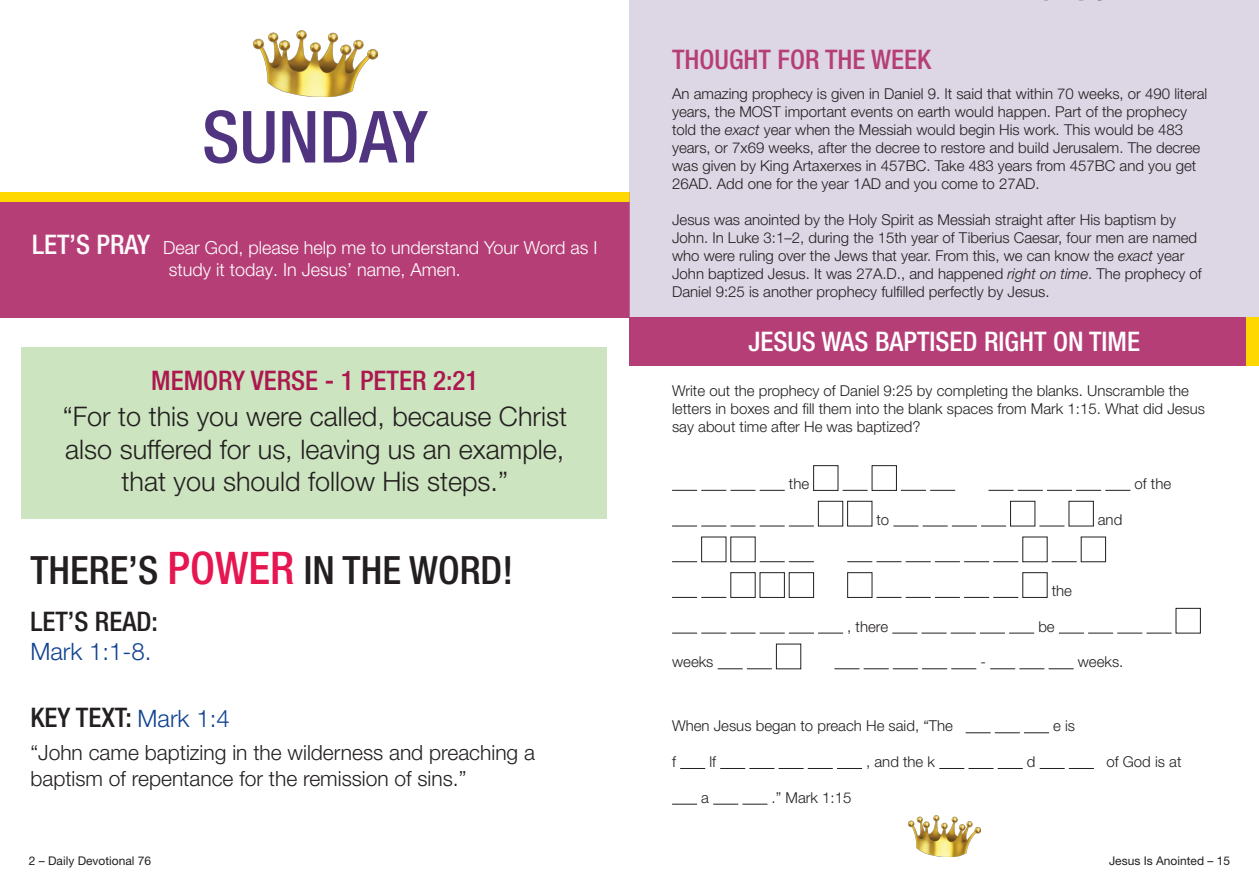
<style>
.page{position:relative;width:1259px;height:893px;background:#fff}
.page>*{position:absolute;margin:0;border:0;box-sizing:border-box;transform-origin:0 0}
.t1{font:500 condensed 72px "Helvetica Neue LT Pro";color:#50347f}
.t2{font:500 condensed 39px "Helvetica Neue LT Pro";color:#231f20}
.t3{font:300 27px/32.4px "Helvetica Neue LT Pro";color:#231f20;text-align:center}
.t4{font:500 condensed 27px "Helvetica Neue LT Pro";color:#fff}
.t5{font:500 condensed 27px "Helvetica Neue LT Pro";color:#231f20}
.t6{font:500 condensed 27px "Helvetica Neue LT Pro";color:#ad1750}
.t7{font:500 condensed 27px "Helvetica Neue LT Pro";color:#b63e77}
.t8{font:300 24px "Helvetica Neue LT Pro";color:#124291}
.t9{font:300 21px/25.2px "Helvetica Neue LT Pro";color:#231f20}
.t10{font:300 18px/21.6px "Helvetica Neue LT Pro";color:#fff;text-align:center}
.t11{font:300 15px/18px "Helvetica Neue LT Pro";color:#231f20}
.t12{font:12px "Helvetica Neue LT Pro";color:#231f20}
.s1{font-weight:500;font-stretch:condensed;font-size:27px;color:#fcfbfc}
.s2{font-size:45px;color:#e51650}
.s3{font-weight:300;font-stretch:normal;font-size:24px;color:#124291}
.s4{font-style:italic}
</style>
<div class="page">
<div style="left:21px;top:347px;width:586px;height:171px;background:#cce4bf"></div>
<img style="left:253px;top:31px;width:125px;height:65px">
<div style="left:0;top:193px;width:629px;height:124px;background:#b63e77"></div>
<div style="left:0;top:193px;width:629px;height:9px;background:#ffd801"></div>
<svg style="left:965px;top:732px;width:84px;height:1px"></svg>
<svg style="left:680px;top:768px;width:25px;height:1px"></svg>
<svg style="left:720px;top:768px;width:142px;height:1px"></svg>
<svg style="left:939px;top:768px;width:83px;height:1px"></svg>
<svg style="left:1039px;top:768px;width:55px;height:1px"></svg>
<svg style="left:672px;top:804px;width:25px;height:1px"></svg>
<svg style="left:713px;top:804px;width:54px;height:1px"></svg>
<div style="left:629px;top:0;width:630px;height:342px;background:#dcd6e5"></div>
<div style="left:629px;top:318px;width:630px;height:48px;background:#b63e77"></div>
<div style="left:1246px;top:318px;width:13px;height:48px;background:#ffd801"></div>
<img style="left:908px;top:815px;width:72px;height:41px">
<svg style="left:672px;top:490px;width:112px;height:1px"></svg>
<svg style="left:842px;top:490px;width:25px;height:1px"></svg>
<svg style="left:901px;top:490px;width:54px;height:1px"></svg>
<svg style="left:988px;top:490px;width:142px;height:1px"></svg>
<svg style="left:672px;top:526px;width:142px;height:1px"></svg>
<svg style="left:893px;top:526px;width:113px;height:1px"></svg>
<svg style="left:1039px;top:526px;width:25px;height:1px"></svg>
<svg style="left:672px;top:561px;width:25px;height:1px"></svg>
<svg style="left:759px;top:561px;width:55px;height:1px"></svg>
<svg style="left:847px;top:561px;width:171px;height:1px"></svg>
<svg style="left:1051px;top:561px;width:25px;height:1px"></svg>
<svg style="left:672px;top:597px;width:54px;height:1px"></svg>
<svg style="left:876px;top:597px;width:142px;height:1px"></svg>
<svg style="left:672px;top:633px;width:171px;height:1px"></svg>
<svg style="left:892px;top:633px;width:142px;height:1px"></svg>
<svg style="left:1059px;top:633px;width:112px;height:1px"></svg>
<svg style="left:717px;top:668px;width:55px;height:1px"></svg>
<svg style="left:834px;top:668px;width:142px;height:1px"></svg>
<svg style="left:990px;top:668px;width:83px;height:1px"></svg>
<div style="left:871px;top:465px;width:26px;height:26px;border:1px solid #231f20"></div>
<div style="left:759px;top:572px;width:26px;height:26px;border:1px solid #231f20"></div>
<div style="left:1080px;top:537px;width:26px;height:25px;border:1px solid #231f20"></div>
<div style="left:789px;top:572px;width:25px;height:26px;border:1px solid #231f20"></div>
<div style="left:1022px;top:572px;width:25px;height:26px;border:1px solid #231f20"></div>
<div style="left:1010px;top:501px;width:25px;height:25px;border:1px solid #231f20"></div>
<div style="left:730px;top:572px;width:25px;height:26px;border:1px solid #231f20"></div>
<div style="left:847px;top:572px;width:25px;height:26px;border:1px solid #231f20"></div>
<div style="left:701px;top:537px;width:25px;height:25px;border:1px solid #231f20"></div>
<div style="left:847px;top:501px;width:25px;height:25px;border:1px solid #231f20"></div>
<div style="left:818px;top:501px;width:25px;height:25px;border:1px solid #231f20"></div>
<div style="left:813px;top:465px;width:25px;height:26px;border:1px solid #231f20"></div>
<p class="t1" style="left:202px;top:94px;width:227px">SUNDAY</p>
<p class="t10" style="left:32px;top:236px;width:567px"><span class="s1">LET’S PRAY</span> Dear God, please help me to understand Your Word as I study it today. In Jesus’ name, Amen.</p>
<p class="t6" style="left:151px;top:364px;width:329px">MEMORY VERSE - 1 PETER 2:21</p>
<p class="t3" style="left:63px;top:400px;width:506px">“For to this you were called, because Christ also suffered for us, leaving us an example, that you should follow His steps.”</p>
<p class="t2" style="left:30px;top:547px;width:484px">THERE’S <span class="s2">POWER</span> IN THE WORD!</p>
<p class="t5" style="left:30px;top:606px;width:129px">LET’S READ:</p>
<p class="t8" style="left:30px;top:637px;width:122px">Mark 1:1-8.</p>
<p class="t5" style="left:30px;top:701px;width:201px">KEY TEXT: <span class="s3">Mark 1:4</span></p>
<p class="t9" style="left:30px;top:740px;width:506px">“John came baptizing in the wilderness and preaching a baptism of repentance for the remission of sins.”</p>
<p class="t12" style="left:29px;top:853px;width:124px">2 – Daily Devotional 76</p>
<p class="t7" style="left:672px;top:44px;width:260px">THOUGHT FOR THE WEEK</p>
<p class="t11" style="left:672px;top:84px;width:537px">An amazing prophecy is given in Daniel 9. It said that within 70 weeks, or 490 literal years, the MOST important events on earth would happen. Part of the prophecy told the <span class="s4">exact</span> year when the Messiah would begin His work. This would be 483 years, or 7x69 weeks, after the decree to restore and build Jerusalem. The decree was given by King Artaxerxes in 457BC. Take 483 years from 457BC and you get 26AD. Add one for the year 1AD and you come to 27AD.</p>
<p class="t11" style="left:672px;top:210px;width:531px">Jesus was anointed by the Holy Spirit as Messiah straight after His baptism by John. In Luke 3:1–2, during the 15th year of Tiberius Caesar, four men are named who were ruling over the Jews that year. From this, we can know the <span class="s4">exact</span> year John baptized Jesus. It was 27A.D., and happened <span class="s4">right on time</span>. The prophecy of Daniel 9:25 is another prophecy fulfilled perfectly by Jesus.</p>
<p class="t4" style="left:748px;top:326px;width:393px">JESUS WAS BAPTISED RIGHT ON TIME</p>
<p class="t11" style="left:672px;top:382px;width:534px">Write out the prophecy of Daniel 9:25 by completing the blanks. Unscramble the letters in boxes and fill them into the blank spaces from Mark 1:15. What did Jesus say about time after He was baptized?</p>
<p class="t11" style="left:789px;top:474px;width:22px">the</p>
<p class="t11" style="left:1134px;top:474px;width:38px">of the</p>
<p class="t11" style="left:876px;top:510px;width:14px">to</p>
<p class="t11" style="left:1097px;top:510px;width:26px">and</p>
<p class="t11" style="left:1051px;top:581px;width:22px">the</p>
<p class="t11" style="left:847px;top:617px;width:42px">, there</p>
<p class="t11" style="left:1038px;top:617px;width:18px">be</p>
<p class="t11" style="left:672px;top:653px;width:43px">weeks</p>
<p class="t11" style="left:980px;top:653px;width:7px">-</p>
<p class="t11" style="left:1077px;top:653px;width:47px">weeks.</p>
<p class="t11" style="left:672px;top:717px;width:282px">When Jesus began to preach He said, “The</p>
<p class="t11" style="left:1053px;top:717px;width:23px">e is</p>
<p class="t11" style="left:672px;top:752px;width:5px">f</p>
<p class="t11" style="left:709px;top:752px;width:8px">lf</p>
<p class="t11" style="left:866px;top:752px;width:70px">, and the k</p>
<p class="t11" style="left:1027px;top:752px;width:10px">d</p>
<p class="t11" style="left:1106px;top:752px;width:77px">of God is at</p>
<p class="t11" style="left:701px;top:788px;width:9px">a</p>
<p class="t11" style="left:771px;top:788px;width:81px">.” Mark 1:15</p>
<p class="t12" style="left:1109px;top:853px;width:123px">Jesus Is Anointed – 15</p>
</div>
